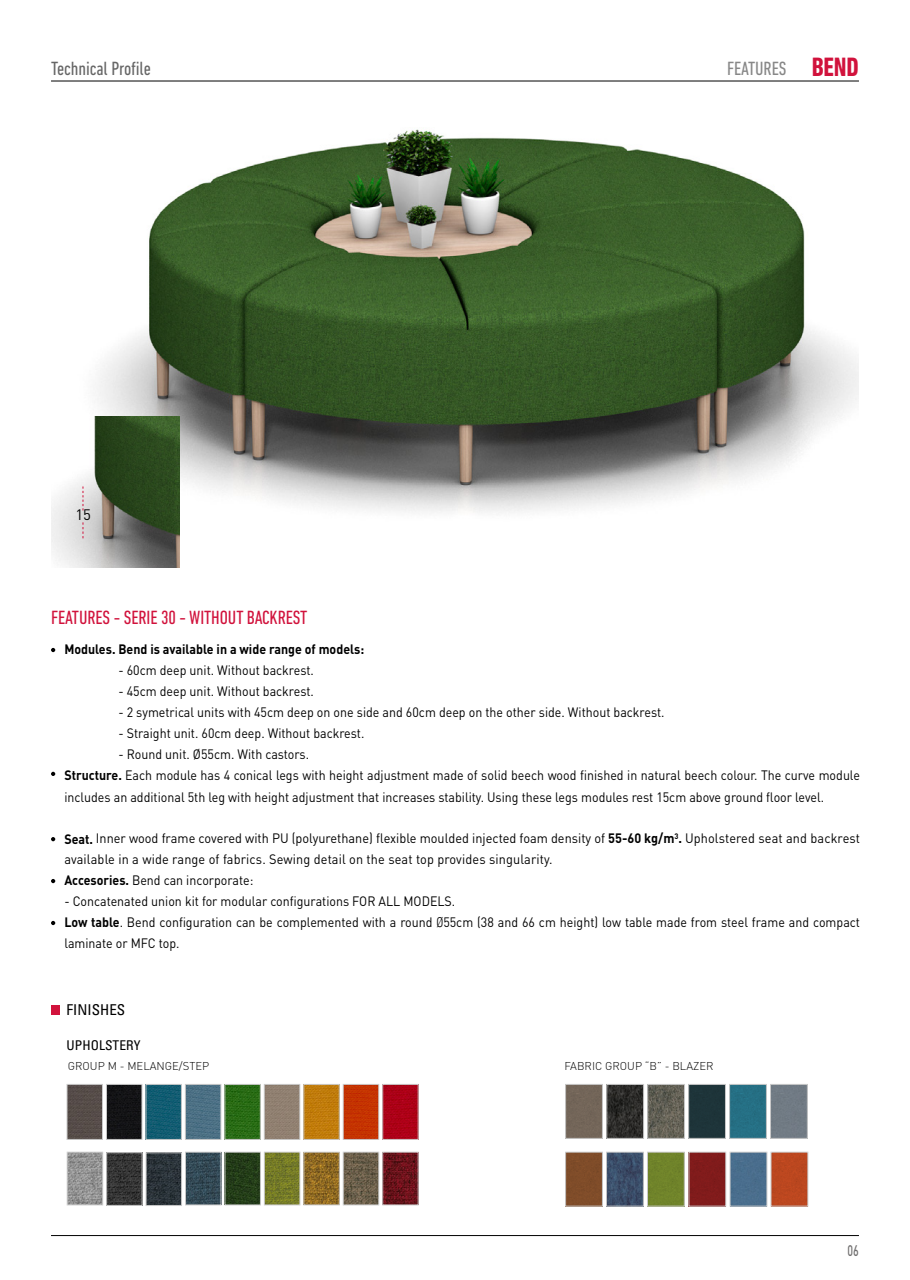
<style>
.page{position:relative;width:910px;height:1280px;background:#fff}
.page>*{position:absolute;margin:0;border:0;box-sizing:border-box;transform-origin:0 0}
.t1{font:700 condensed 27px "DIN Next LT Pro";color:#d1123c}
.t2{font:condensed 19.5px "DIN Next LT Pro";letter-spacing:-.005em;color:#d1123c}
.t3{font:condensed 19.5px "DIN Next LT Pro";letter-spacing:-.005em;color:#666}
.t4{font:condensed 19.5px "DIN Next LT Pro";letter-spacing:-.005em;color:#878787}
.t5{font:500 15.15px "DIN Pro";color:#706f6f;scale:.7 1}
.t6{font:condensed 15px "Univers Com 57";letter-spacing:.005em;color:#000}
.t7{font:15px "DIN Pro";color:#000}
.t8{font:13.5px/21px "DIN Pro";color:#000;scale:.92 1}
.t9{font:13.5px/21px "DIN Pro";color:#000;scale:.94 1}
.t10{font:700 13.5px "DIN Pro";color:#000;scale:.92 1}
.t11{font:condensed 13.5px "Univers Com 57";letter-spacing:.005em;color:#000}
.t12{font:300 11.25px "DIN Pro";color:#000}
.s1{font-weight:700}
.s2{font-family:"Univers Com 47 Light Cond"}
</style>
<div class="page">
<hr style="left:51px;top:81px;width:808px;height:1px;background:#000">
<hr style="left:51px;top:1235px;width:808px;height:1px;background:#000">
<svg style="left:51px;top:648px;width:4px;height:4px"></svg>
<svg style="left:51px;top:772px;width:4px;height:4px"></svg>
<svg style="left:51px;top:837px;width:4px;height:4px"></svg>
<svg style="left:51px;top:879px;width:4px;height:4px"></svg>
<svg style="left:51px;top:921px;width:4px;height:4px"></svg>
<img style="left:69px;top:129px;width:790px;height:439px">
<img style="left:51px;top:417px;width:129px;height:150px">
<div style="left:266px;top:1086px;width:32px;height:51px;background:#908071"></div>
<div style="left:264px;top:1084px;width:36px;height:55px;border:1px solid #cacaca"></div>
<div style="left:108px;top:1086px;width:32px;height:51px;background:#131316"></div>
<div style="left:106px;top:1084px;width:36px;height:55px;border:1px solid #cacaca"></div>
<img style="left:345px;top:1086px;width:32px;height:51px">
<div style="left:343px;top:1084px;width:36px;height:55px;border:1px solid #cacaca"></div>
<img style="left:109px;top:1154px;width:31px;height:49px">
<img style="left:306px;top:1154px;width:31px;height:49px">
<img style="left:148px;top:1086px;width:31px;height:51px">
<img style="left:345px;top:1154px;width:32px;height:49px">
<div style="left:343px;top:1152px;width:36px;height:53px;border:1px solid #cacaca"></div>
<img style="left:227px;top:1154px;width:31px;height:49px">
<img style="left:187px;top:1086px;width:32px;height:51px">
<div style="left:185px;top:1084px;width:36px;height:55px;border:1px solid #cacaca"></div>
<img style="left:69px;top:1154px;width:32px;height:49px">
<div style="left:67px;top:1152px;width:36px;height:53px;border:1px solid #cacaca"></div>
<img style="left:385px;top:1086px;width:31px;height:51px">
<div style="left:69px;top:1086px;width:32px;height:51px;background:#564c49"></div>
<div style="left:67px;top:1084px;width:36px;height:55px;border:1px solid #cacaca"></div>
<img style="left:148px;top:1155px;width:32px;height:48px">
<div style="left:146px;top:1153px;width:36px;height:52px;border:1px solid #cacaca"></div>
<img style="left:187px;top:1154px;width:32px;height:49px">
<div style="left:185px;top:1152px;width:36px;height:53px;border:1px solid #cacaca"></div>
<img style="left:227px;top:1086px;width:31px;height:51px">
<img style="left:266px;top:1154px;width:32px;height:49px">
<div style="left:264px;top:1152px;width:36px;height:53px;border:1px solid #cacaca"></div>
<img style="left:385px;top:1154px;width:31px;height:49px">
<img style="left:306px;top:1086px;width:31px;height:51px">
<div style="left:568px;top:1086px;width:32px;height:50px;background:#736659"></div>
<div style="left:691px;top:1154px;width:33px;height:50px;background:#801b1b"></div>
<div style="left:689px;top:1152px;width:37px;height:54px;border:1px solid #cacaca"></div>
<img style="left:609px;top:1086px;width:33px;height:50px">
<div style="left:607px;top:1084px;width:37px;height:54px;border:1px solid #cacaca"></div>
<div style="left:732px;top:1154px;width:33px;height:50px;background:#4a6e8d"></div>
<div style="left:730px;top:1152px;width:37px;height:54px;border:1px solid #cacaca"></div>
<img style="left:650px;top:1086px;width:33px;height:50px">
<div style="left:648px;top:1084px;width:37px;height:54px;border:1px solid #cacaca"></div>
<div style="left:773px;top:1154px;width:33px;height:50px;background:#bb471f"></div>
<div style="left:691px;top:1086px;width:32px;height:50px;background:#1e3439"></div>
<div style="left:568px;top:1154px;width:32px;height:50px;background:#7f4c29"></div>
<div style="left:731px;top:1086px;width:33px;height:50px;background:#256f84"></div>
<div style="left:729px;top:1084px;width:37px;height:54px;border:1px solid #cacaca"></div>
<img style="left:608px;top:1154px;width:33px;height:50px">
<div style="left:606px;top:1152px;width:37px;height:54px;border:1px solid #cacaca"></div>
<div style="left:772px;top:1086px;width:33px;height:50px;background:#717b84"></div>
<div style="left:770px;top:1084px;width:37px;height:54px;border:1px solid #cacaca"></div>
<div style="left:649px;top:1154px;width:33px;height:50px;background:#70832a"></div>
<div style="left:647px;top:1152px;width:37px;height:54px;border:1px solid #cacaca"></div>
<svg style="left:83px;top:522px;width:1px;height:16px"></svg>
<svg style="left:83px;top:486px;width:1px;height:24px"></svg>
<div style="left:51px;top:1005px;width:9px;height:10px;background:#d1123c"></div>
<h2 class="t3" style="left:51px;top:58px;width:102px">Technical Profile</h2>
<p class="t7" style="left:75px;top:504px;width:17px">15</p>
<h2 class="t2" style="left:51px;top:607px;width:258px">FEATURES - SERIE 30 - WITHOUT BACKREST</h2>
<h2 class="t4" style="left:727px;top:57px;width:61px">FEATURES</h2>
<h1 class="t1" style="left:812px;top:51px;width:49px">BEND</h1>
<p class="t10" style="left:64px;top:640px;width:327px">Modules. Bend is available in a wide range of models:</p>
<p class="t8" style="left:118px;top:659px;width:214px">- 60cm deep unit. Without backrest.</p>
<p class="t8" style="left:118px;top:680px;width:214px">- 45cm deep unit. Without backrest.</p>
<p class="t8" style="left:118px;top:701px;width:595px">- 2 symetrical units with 45cm deep on one side and 60cm deep on the other side. Without backrest.</p>
<p class="t8" style="left:118px;top:722px;width:269px">- Straight unit. 60cm deep. Without backrest.</p>
<p class="t8" style="left:64px;top:743px;width:866px;text-indent:54px">- Round unit. Ø55cm. With castors.<br><span class="s1">Structure.</span> Each module has 4 conical legs with height adjustment made of solid beech wood finished in natural beech colour. The curve module includes an additional 5th leg with height adjustment that increases stability. Using these legs modules rest 15cm above ground floor level.</p>
<p class="t9" style="left:64px;top:827px;width:848px"><span class="s1">Seat.</span> Inner wood frame covered with PU (polyurethane) flexible moulded injected foam density of <span class="s1">55-60 kg/m</span><sup>3</sup><span class="s1">.</span> Upholstered seat and backrest available in a wide range of fabrics. Sewing detail on the seat top provides singularity.<br><span class="s1">Accesories.</span> Bend can incorporate:</p>
<p class="t8" style="left:64px;top:890px;width:866px">- Concatenated union kit for modular configurations FOR ALL MODELS.<br><span class="s1">Low table</span>. Bend configuration can be complemented with a round <span class="s2">Ø</span>55cm (38 and 66 cm height) low table made from steel frame and compact laminate or MFC top.</p>
<p class="t6" style="left:67px;top:1000px;width:60px">FINISHES</p>
<p class="t11" style="left:67px;top:1037px;width:75px">UPHOLSTERY</p>
<p class="t12" style="left:68px;top:1058px;width:143px">GROUP M - MELANGE/STEP</p>
<p class="t12" style="left:564px;top:1058px;width:151px">FABRIC GROUP “B” - BLAZER</p>
<p class="t5" style="left:848px;top:1240px;width:18px">06</p>
</div>
